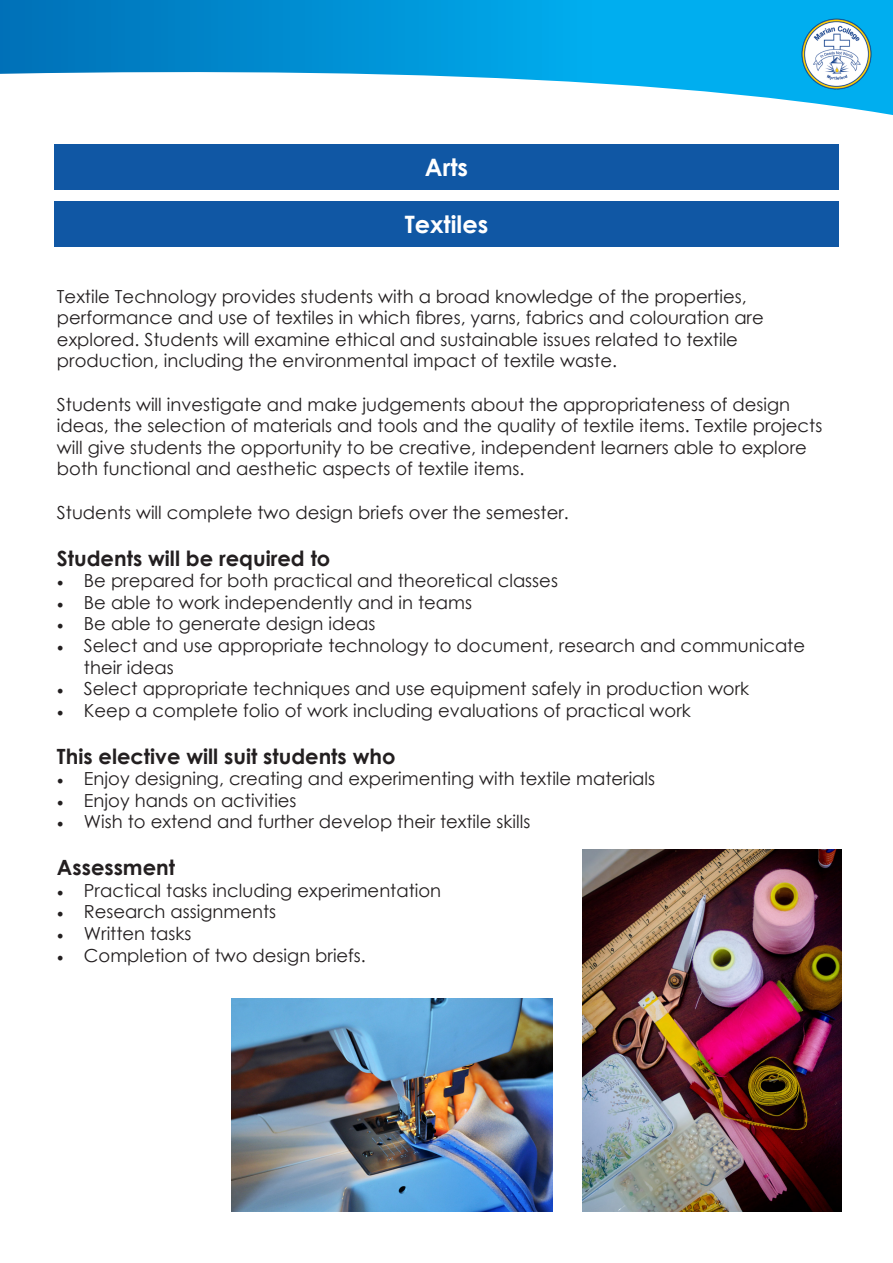
<style>
.page{position:relative;width:893px;height:1263px;background:#fff}
.page>*{position:absolute;margin:0;border:0;box-sizing:border-box;transform-origin:0 0}
.t1{font:700 24px "Century Gothic";color:#fff}
.t2{font:700 21px "Century Gothic";color:#231f20}
.t3{font:18px/21.6px "Century Gothic";color:#231f20}
.s1{font-family:"Minion Pro"}
</style>
<div class="page">
<svg style="left:0;top:0;width:893px;height:115px"></svg>
<img style="left:799px;top:17px;width:75px;height:74px">
<div style="left:54px;top:201px;width:785px;height:46px;background:#1057a4"></div>
<div style="left:54px;top:145px;width:785px;height:45px;background:#1057a4"></div>
<img style="left:583px;top:849px;width:259px;height:363px">
<img style="left:231px;top:998px;width:322px;height:214px">
<p class="t1" style="left:425px;top:149px;width:45px">Arts</p>
<p class="t1" style="left:405px;top:206px;width:85px">Textiles</p>
<p class="t3" style="left:57px;top:285px;width:708px">Textile Technology provides students with a broad knowledge of the properties, performance and use of textiles in which fibres, yarns, fabrics and colouration are explored. Students will examine ethical and sustainable issues related to textile production, including the environmental impact of textile waste.</p>
<p class="t3" style="left:57px;top:393px;width:767px">Students will investigate and make judgements about the appropriateness of design ideas, the selection of materials and tools and the quality of textile items. Textile projects will give students the opportunity to be creative, independent learners able to explore both functional and aesthetic aspects of textile items.</p>
<p class="t3" style="left:57px;top:501px;width:513px">Students will complete two design briefs over the semester.</p>
<p class="t2" style="left:57px;top:542px;width:275px">Students will be required to</p>
<p class="t3" style="left:57px;top:569px;width:502px"><span class="s1">•</span> Be prepared for both practical and theoretical classes</p>
<p class="t3" style="left:57px;top:591px;width:416px"><span class="s1">•</span> Be able to work independently and in teams</p>
<p class="t3" style="left:57px;top:613px;width:320px"><span class="s1">•</span> Be able to generate design ideas</p>
<p class="t3" style="left:84px;top:634px;width:723px;text-indent:-27px"><span class="s1">•</span> Select and use appropriate technology to document, research and communicate their ideas</p>
<p class="t3" style="left:57px;top:677px;width:694px"><span class="s1">•</span> Select appropriate techniques and use equipment safely in production work</p>
<p class="t3" style="left:57px;top:699px;width:635px"><span class="s1">•</span> Keep a complete folio of work including evaluations of practical work</p>
<p class="t2" style="left:57px;top:740px;width:340px">This elective will suit students who</p>
<p class="t3" style="left:57px;top:767px;width:600px"><span class="s1">•</span> Enjoy designing, creating and experimenting with textile materials</p>
<p class="t3" style="left:57px;top:789px;width:241px"><span class="s1">•</span> Enjoy hands on activities</p>
<p class="t3" style="left:57px;top:811px;width:475px"><span class="s1">•</span> Wish to extend and further develop their textile skills</p>
<p class="t2" style="left:57px;top:851px;width:120px">Assessment</p>
<p class="t3" style="left:57px;top:879px;width:386px"><span class="s1">•</span> Practical tasks including experimentation</p>
<p class="t3" style="left:57px;top:901px;width:221px"><span class="s1">•</span> Research assignments</p>
<p class="t3" style="left:57px;top:922px;width:136px"><span class="s1">•</span> Written tasks</p>
<p class="t3" style="left:57px;top:944px;width:310px"><span class="s1">•</span> Completion of two design briefs.</p>
</div>
